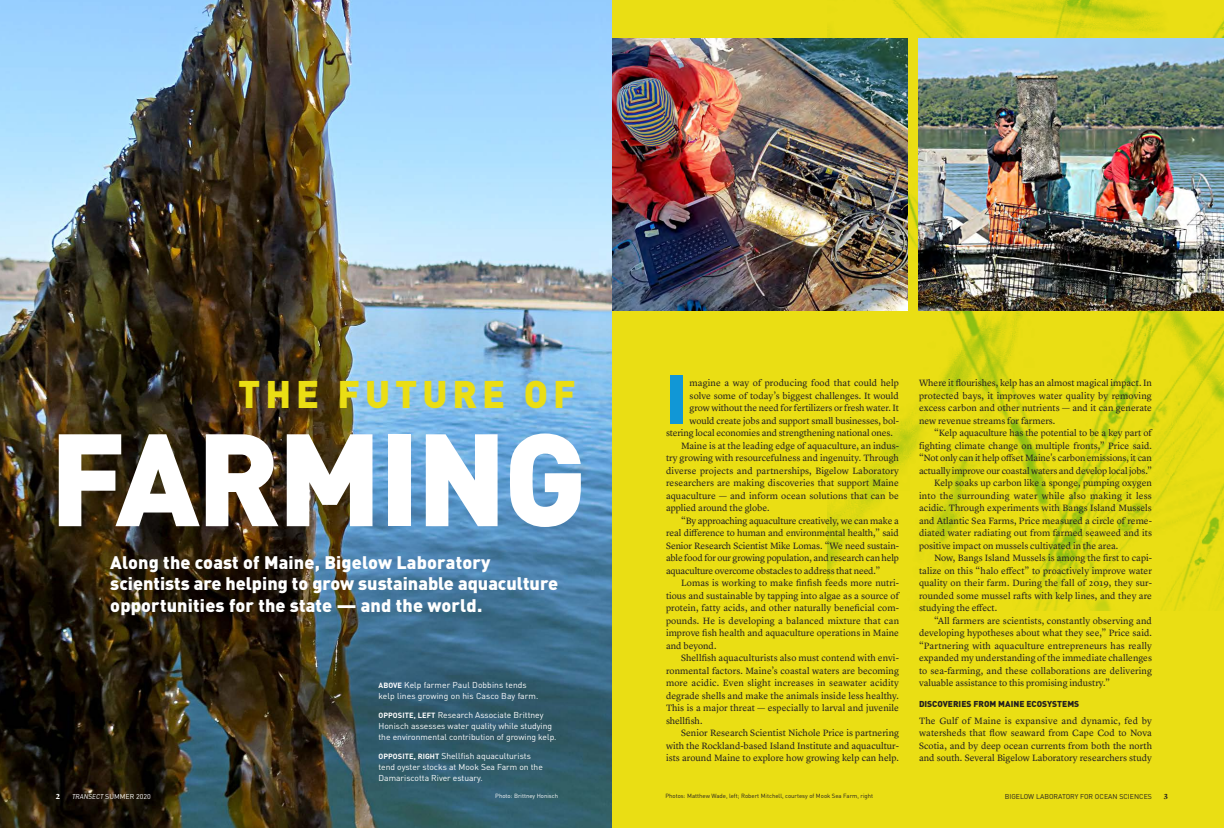
<style>
.page{position:relative;width:1224px;height:828px;background:#fff}
.page>*{position:absolute;margin:0;border:0;box-sizing:border-box;transform-origin:0 0}
.Head_1{font:129.1px "Din Black A";letter-spacing:-.025em;color:#fff}
.Lyon_9_5_12_indent{font:68.6px "Din Black A";color:#1197d6}
.Head_1-2{font:38px "Din Black A";letter-spacing:.13em;color:#eade14}
.Lyon_15_5_18_75_intr{font:18px/21.6px "Din Black A";color:#fff}
.Lyon_9_5_12_indent-2{font:9.5px/12.5px "Lyon Text";color:#231f20;text-align:justify}
.Lyon_9_5_12_no_inden{font:9.5px/12.5px "Lyon Text";color:#231f20;text-align:justify}
.Caption_Din_8_5_11{font:8.5px/11px "Din Regular A";color:#fff}
.Subhead_A{font:8.5px "Din Black A";color:#231f20}
.Lyon_9_5_12_indent-3{font:700 7.5px "Lyon Text";color:#fff}
.Lyon_9_5_12_indent-4{font:700 7.5px "Lyon Text";color:#231f20}
.Lyon_9_5_12_indent-5{font:7px "Din Regular A";color:#231f20}
.Lyon_9_5_12_indent-6{font:7px "Din Regular A";color:#fff}
.Lyon_9_5_12{font:6px "Din Regular A";color:#231f20}
.Lyon_9_5_12-2{font:6px "Din Regular A";color:#fff}
.s1{font-family:"Din Bold A";font-size:7.5px}
.s2{font-family:"Din Regular Italic A"}
</style>
<div class="page">
<img style="left:0;top:0;width:612px;height:828px">
<div style="left:612px;top:0;width:612px;height:828px;background:#eade14"></div>
<img style="left:828px;top:0;width:396px;height:611px">
<img style="left:918px;top:39px;width:306px;height:272px">
<img style="left:612px;top:39px;width:296px;height:272px">
<p class="Head_1-2" style="left:238px;top:369px;width:339px">THE FUTURE OF</p>
<p class="Lyon_9_5_12_indent" style="left:666px;top:353px;width:23px">I</p>
<p class="Lyon_9_5_12_indent-2" style="left:690px;top:376px;width:211px">magine a way of producing food that could help</p>
<p class="Lyon_9_5_12_indent-2" style="left:690px;top:388px;width:211px">solve some of today’s biggest challenges. It would</p>
<p class="Lyon_9_5_12_indent-2" style="left:690px;top:401px;width:211px">grow without the need for fertilizers or fresh water. It</p>
<p class="Lyon_9_5_12_indent-2" style="left:690px;top:413px;width:211px">would create jobs and support small businesses, bol-</p>
<p class="Lyon_9_5_12_indent-2" style="left:666px;top:426px;width:228px">stering local economies and strengthening national ones.</p>
<p class="Lyon_9_5_12_indent-2" style="left:666px;top:438px;width:234px;text-indent:15px">Maine is at the leading edge of aquaculture, an indus&shy;try growing with resourcefulness and ingenuity. Through diverse projects and partnerships, Bigelow Laboratory researchers are making discoveries that support Maine aquaculture — and inform ocean solutions that can be applied around the globe.</p>
<p class="Lyon_9_5_12_indent-2" style="left:666px;top:513px;width:234px;text-indent:15px">“By approaching aquaculture creatively, we can make a real difference to human and environmental health,” said Senior Research Scientist Mike Lomas. “We need sustain&shy;able food for our growing population, and research can help aquaculture overcome obstacles to address that need.”</p>
<p class="Lyon_9_5_12_indent-2" style="left:666px;top:576px;width:235px;text-indent:15px">Lomas is working to make finfish feeds more nutri&shy;tious and sustainable by tapping into algae as a source of protein, fatty acids, and other naturally beneficial com&shy;pounds. He is developing a balanced mixture that can improve fish health and aquaculture operations in Maine and beyond.</p>
<p class="Lyon_9_5_12_indent-2" style="left:666px;top:651px;width:235px;text-indent:15px">Shellfish aquaculturists also must contend with envi&shy;ronmental factors. Maine’s coastal waters are becoming more acidic. Even slight increases in seawater acidity degrade shells and make the animals inside less healthy.<br>This is a major threat — especially to larval and juvenile shellfish.</p>
<p class="Lyon_9_5_12_indent-2" style="left:666px;top:726px;width:235px;text-indent:15px">Senior Research Scientist Nichole Price is partnering with the Rockland-based Island Institute and aquacultur&shy;ists around Maine to explore how growing kelp can help.</p>
<p class="Head_1" style="left:49px;top:393px;width:539px">FARMING</p>
<p class="Lyon_15_5_18_75_intr" style="left:110px;top:550px;width:449px">Along the coast of Maine, Bigelow Laboratory scientists are helping to grow sustainable aquaculture opportunities for the state — and the world.</p>
<p class="Caption_Din_8_5_11" style="left:378px;top:679px;width:161px"><span class="s1">ABOVE</span> Kelp farmer Paul Dobbins tends kelp lines growing on his Casco Bay farm.</p>
<p class="Caption_Din_8_5_11" style="left:378px;top:709px;width:180px"><span class="s1">OPPOSITE, LEFT</span> Research Associate Brittney<br>Honisch assesses water quality while studying the environmental contribution of growing kelp.</p>
<p class="Caption_Din_8_5_11" style="left:378px;top:750px;width:166px"><span class="s1">OPPOSITE, RIGHT</span> Shellfish aquaculturists tend oyster stocks at Mook Sea Farm on the<br>Damariscotta River estuary.</p>
<p class="Lyon_9_5_12_indent-2" style="left:919px;top:376px;width:234px">Where it flourishes, kelp has an almost magical impact. In protected bays, it improves water quality by removing excess carbon and other nutrients — and it can generate new revenue streams for farmers.</p>
<p class="Lyon_9_5_12_indent-2" style="left:919px;top:426px;width:234px;text-indent:15px">“Kelp aquaculture has the potential to be a key part of fighting climate change on multiple fronts,” Price said. “Not only can it help offset Maine's carbon emissions, it can actually improve our coastal waters and develop local jobs.”</p>
<p class="Lyon_9_5_12_indent-2" style="left:919px;top:476px;width:234px;text-indent:15px">Kelp soaks up carbon like a sponge, pumping oxygen into the surrounding water while also making it less acidic. Through experiments with Bangs Island Mussels and Atlantic Sea Farms, Price measured a circle of reme&shy;diated water radiating out from farmed seaweed and its positive impact on mussels cultivated in the area.</p>
<p class="Lyon_9_5_12_indent-2" style="left:919px;top:551px;width:235px;text-indent:15px">Now, Bangs Island Mussels is among the first to capi&shy;talize on this “halo effect” to proactively improve water quality on their farm. During the fall of 2019, they sur&shy;rounded some mussel rafts with kelp lines, and they are studying the effect.</p>
<p class="Lyon_9_5_12_indent-2" style="left:919px;top:613px;width:235px;text-indent:15px">“All farmers are scientists, constantly observing and developing hypotheses about what they see,” Price said. “Partnering with aquaculture entrepreneurs has really expanded my understanding of the immediate challenges to sea-farming, and these collaborations are delivering valuable assistance to this promising industry.”</p>
<p class="Subhead_A" style="left:919px;top:698px;width:162px">DISCOVERIES FROM MAINE ECOSYSTEMS</p>
<p class="Lyon_9_5_12_no_inden" style="left:919px;top:713px;width:234px">The Gulf of Maine is expansive and dynamic, fed by watersheds that flow seaward from Cape Cod to Nova Scotia, and by deep ocean currents from both the north and south. Several Bigelow Laboratory researchers study</p>
<p class="Lyon_9_5_12_indent-3" style="left:56px;top:790px;width:6px">2</p>
<p class="Lyon_9_5_12_indent-6" style="left:72px;top:792px;width:80px"><span class="s2">TRANSECT</span> SUMMER 2020</p>
<p class="Lyon_9_5_12-2" style="left:495px;top:793px;width:64px">Photo: Brittney Honisch</p>
<p class="Lyon_9_5_12" style="left:666px;top:793px;width:209px">Photos: Matthew Wade, left; Robert Mitchell, courtesy of Mook Sea Farm, right</p>
<p class="Lyon_9_5_12_indent-5" style="left:1005px;top:792px;width:149px">BIGELOW LABORATORY FOR OCEAN SCIENCES</p>
<p class="Lyon_9_5_12_indent-4" style="left:1164px;top:790px;width:6px">3</p>
</div>
